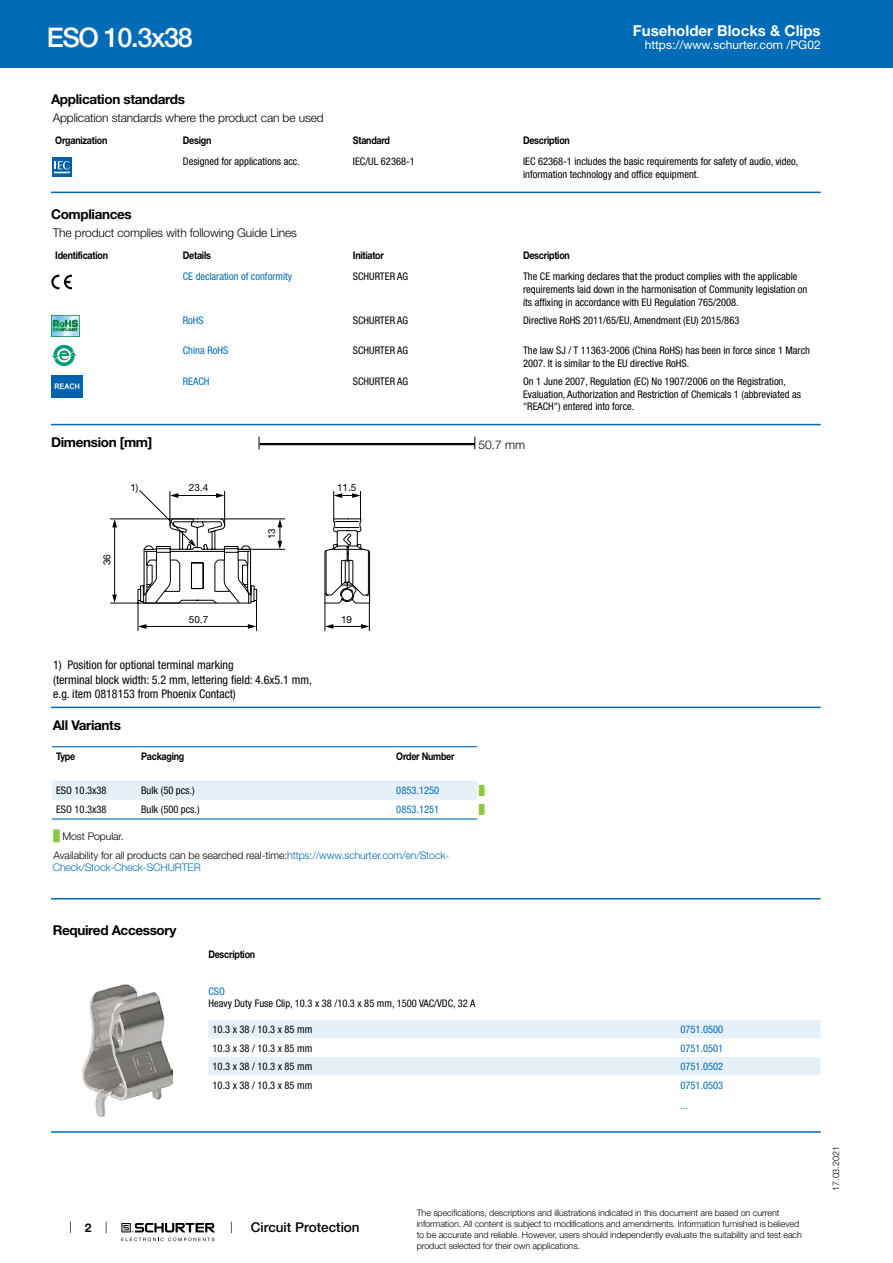
<style>
.page{position:relative;width:893px;height:1263px;background:#fff}
.page>*{position:absolute;margin:0;border:0;box-sizing:border-box;transform-origin:0 0}
.t1{font:500 27px "Helvetica Neue LT";letter-spacing:-.05em;color:#fff}
.t2{font:700 15px "Helvetica Neue LT";color:#fff}
.t3{font:700 13.5px "Helvetica Neue LT";letter-spacing:-.025em;color:#000}
.t4{font:500 13.5px "Helvetica Neue LT";color:#000}
.t5{font:condensed 12px/14.4px "Helvetica Neue LT";color:#000}
.t6{font:300 12px "Helvetica Neue LT";letter-spacing:-.01em;color:#000}
.t7{font:12px "Helvetica Neue LT";color:#fff}
.t8{font:700 12px "Helvetica Neue LT";color:#000}
.t9{font:condensed 10.5px/12.6px "Helvetica Neue LT";color:#000}
.t10{font:700 10.5px "Helvetica Neue LT";letter-spacing:-.025em;color:#000;scale:.85 1}
.t11{font:condensed 10.5px/19.6px "Helvetica Neue LT";color:#006bb6}
.t12{font:300 10.5px/18.5px "Helvetica Neue LT";letter-spacing:-.01em;color:#000}
.t13{font:300 10.5px "Helvetica Neue LT";letter-spacing:-.01em;color:#006bb6}
.t14{font:9.9px "Helvetica Neue LT";color:#000}
.t15{font:300 9px/10.8px "Helvetica Neue LT";letter-spacing:-.01em;color:#000}
.t16{font:9px "Arial Unicode MS";color:#8dc63f}
.s1{font-family:"Arial Unicode MS";font-weight:400;color:#8dc63f}
.s2{color:#006bb6}
</style>
<div class="page">
<svg style="left:70px;top:1221px;width:1px;height:12px"></svg>
<svg style="left:121px;top:1223px;width:94px;height:18px"></svg>
<div style="left:0;top:0;width:893px;height:68px;background:#006bb6"></div>
<svg style="left:52px;top:157px;width:20px;height:20px"></svg>
<div style="left:52px;top:157px;width:19px;height:19px;background:#0060a9"></div>
<svg style="left:54px;top:161px;width:16px;height:13px"></svg>
<hr style="left:51px;top:192px;width:770px;height:1px;background:#006bb6">
<svg style="left:51px;top:275px;width:21px;height:14px"></svg>
<img style="left:51px;top:315px;width:29px;height:21px">
<svg style="left:53px;top:345px;width:22px;height:21px"></svg>
<svg style="left:57px;top:348px;width:14px;height:14px"></svg>
<svg style="left:52px;top:351px;width:25px;height:9px"></svg>
<img style="left:51px;top:376px;width:32px;height:21px">
<hr style="left:51px;top:424px;width:770px;height:1px;background:#006bb6">
<svg style="left:259px;top:437px;width:1px;height:12px"></svg>
<hr style="left:260px;top:443px;width:215px;height:2px;background:#000">
<hr style="left:110px;top:603px;width:106px;height:1px;background:#000">
<hr style="left:110px;top:519px;width:84px;height:1px;background:#000">
<hr style="left:114px;top:523px;width:1px;height:75px;background:#000">
<svg style="left:112px;top:519px;width:5px;height:8px"></svg>
<svg style="left:112px;top:595px;width:5px;height:8px"></svg>
<svg style="left:137px;top:490px;width:233px;height:140px"></svg>
<hr style="left:51px;top:707px;width:770px;height:1px;background:#006bb6">
<svg style="left:52px;top:747px;width:425px;height:73px"></svg>
<hr style="left:52px;top:746px;width:85px;height:1px;background:#006bb6">
<hr style="left:137px;top:746px;width:255px;height:1px;background:#006bb6">
<hr style="left:392px;top:746px;width:85px;height:1px;background:#006bb6">
<hr style="left:52px;top:818px;width:85px;height:1px;background:#006bb6">
<hr style="left:137px;top:818px;width:255px;height:1px;background:#006bb6">
<hr style="left:392px;top:818px;width:85px;height:1px;background:#006bb6">
<hr style="left:51px;top:898px;width:770px;height:1px;background:#006bb6">
<img style="left:83px;top:985px;width:90px;height:131px">
<div style="left:208px;top:1020px;width:613px;height:18px;background:#e6f0f8"></div>
<div style="left:208px;top:1057px;width:613px;height:18px;background:#e6f0f8"></div>
<hr style="left:51px;top:1131px;width:770px;height:2px;background:#006bb6">
<h1 class="t1" style="left:47px;top:21px;width:148px">ESO 10.3x38</h1>
<h2 class="t2" style="left:633px;top:21px;width:189px">Fuseholder Blocks &amp; Clips</h2>
<p class="t7" style="left:645px;top:38px;width:178px">https://www.schurter.com /PG02</p>
<p class="t3" style="left:51px;top:91px;width:135px">Application standards</p>
<p class="t6" style="left:53px;top:110px;width:272px">Application standards where the product can be used</p>
<p class="t10" style="left:55px;top:134px;width:63px">Organization</p>
<p class="t10" style="left:183px;top:134px;width:35px">Design</p>
<p class="t10" style="left:353px;top:134px;width:45px">Standard</p>
<p class="t10" style="left:523px;top:134px;width:57px">Description</p>
<p class="t9" style="left:183px;top:155px;width:119px">Designed for applications acc.</p>
<p class="t9" style="left:353px;top:155px;width:63px">IEC/UL 62368-1</p>
<p class="t9" style="left:523px;top:155px;width:277px">IEC 62368-1 includes the basic requirements for safety of audio, video, information technology and office equipment.</p>
<p class="t3" style="left:51px;top:206px;width:82px">Compliances</p>
<p class="t6" style="left:53px;top:226px;width:246px">The product complies with following Guide Lines</p>
<p class="t10" style="left:55px;top:249px;width:64px">Identification</p>
<p class="t10" style="left:183px;top:249px;width:35px">Details</p>
<p class="t10" style="left:353px;top:249px;width:38px">Initiator</p>
<p class="t10" style="left:523px;top:249px;width:57px">Description</p>
<p class="t11" style="left:183px;top:267px;width:111px">CE declaration of conformity</p>
<p class="t9" style="left:353px;top:270px;width:57px">SCHURTER AG</p>
<p class="t9" style="left:523px;top:270px;width:286px">The CE marking declares that the product complies with the applicable requirements laid down in the harmonisation of Community legislation on its affixing in accordance with EU Regulation 765/2008.</p>
<p class="t11" style="left:183px;top:311px;width:22px">RoHS</p>
<p class="t9" style="left:353px;top:314px;width:57px">SCHURTER AG</p>
<p class="t9" style="left:523px;top:314px;width:218px">Directive RoHS 2011/65/EU, Amendment (EU) 2015/863</p>
<p class="t11" style="left:183px;top:340px;width:47px">China RoHS</p>
<p class="t9" style="left:353px;top:344px;width:57px">SCHURTER AG</p>
<p class="t9" style="left:523px;top:344px;width:289px">The law SJ / T 11363-2006 (China RoHS) has been in force since 1 March<br>2007. It is similar to the EU directive RoHS.</p>
<p class="t11" style="left:183px;top:371px;width:28px">REACH</p>
<p class="t9" style="left:353px;top:375px;width:57px">SCHURTER AG</p>
<p class="t9" style="left:523px;top:375px;width:279px">On 1 June 2007, Regulation (EC) No 1907/2006 on the Registration,<br>Evaluation, Authorization and Restriction of Chemicals 1 (abbreviated as "REACH") entered into force.</p>
<p class="t3" style="left:51px;top:434px;width:103px">Dimension [mm]</p>
<p class="t6" style="left:478px;top:438px;width:48px">50.7 mm</p>
<p class="t14" style="left:130px;top:482px;width:10px">1)</p>
<p class="t14" style="left:101px;top:565px;width:13px;rotate:-90deg">36</p>
<p class="t14" style="left:189px;top:482px;width:21px">23.4</p>
<p class="t14" style="left:337px;top:482px;width:21px">11.5</p>
<p class="t14" style="left:189px;top:613px;width:21px">50.7</p>
<p class="t14" style="left:266px;top:539px;width:13px;rotate:-90deg">13</p>
<p class="t14" style="left:341px;top:613px;width:13px">19</p>
<p class="t5" style="left:53px;top:658px;width:260px">1) Position for optional terminal marking<br>(terminal block width: 5.2 mm, lettering field: 4.6x5.1 mm, e.g. item 0818153 from Phoenix Contact)</p>
<p class="t3" style="left:53px;top:717px;width:70px">All Variants</p>
<p class="t10" style="left:56px;top:750px;width:24px">Type</p>
<p class="t10" style="left:141px;top:750px;width:52px">Packaging</p>
<p class="t10" style="left:396px;top:750px;width:70px">Order Number</p>
<p class="t9" style="left:56px;top:784px;width:52px">ESO 10.3x38</p>
<p class="t9" style="left:141px;top:784px;width:55px">Bulk (50 pcs.)</p>
<p class="t11" style="left:396px;top:780px;width:44px">0853.1250</p>
<p class="t16" style="left:479px;top:784px;width:7px">█</p>
<p class="t9" style="left:56px;top:803px;width:52px">ESO 10.3x38</p>
<p class="t9" style="left:141px;top:803px;width:60px">Bulk (500 pcs.)</p>
<p class="t11" style="left:396px;top:800px;width:44px">0853.1251</p>
<p class="t16" style="left:479px;top:803px;width:7px">█</p>
<p class="t12" style="left:54px;top:827px;width:397px"><span class="s1">█</span> Most Popular.<br>Availability for all products can be searched real-time:<span class="s2">https://www.schurter.com/en/Stock-</span></p>
<p class="t13" style="left:53px;top:861px;width:149px">Check/Stock-Check-SCHURTER</p>
<p class="t3" style="left:53px;top:922px;width:125px">Required Accessory</p>
<p class="t8" style="left:85px;top:1220px;width:8px">2</p>
<p class="t10" style="left:208px;top:948px;width:57px">Description</p>
<p class="t11" style="left:208px;top:981px;width:18px">CSO</p>
<p class="t9" style="left:208px;top:997px;width:268px">Heavy Duty Fuse Clip, 10.3 x 38 /10.3 x 85 mm, 1500 VAC/VDC, 32 A</p>
<p class="t9" style="left:213px;top:1023px;width:101px">10.3 x 38 / 10.3 x 85 mm</p>
<p class="t11" style="left:680px;top:1020px;width:44px">0751.0500</p>
<p class="t9" style="left:213px;top:1042px;width:101px">10.3 x 38 / 10.3 x 85 mm</p>
<p class="t11" style="left:680px;top:1038px;width:44px">0751.0501</p>
<p class="t9" style="left:213px;top:1060px;width:101px">10.3 x 38 / 10.3 x 85 mm</p>
<p class="t11" style="left:680px;top:1057px;width:44px">0751.0502</p>
<p class="t9" style="left:213px;top:1079px;width:101px">10.3 x 38 / 10.3 x 85 mm</p>
<p class="t11" style="left:680px;top:1075px;width:44px">0751.0503 ...</p>
<p class="t4" style="left:251px;top:1219px;width:110px">Circuit Protection</p>
<p class="t15" style="left:417px;top:1207px;width:387px">The specifications, descriptions and illustrations indicated in this document are based on current information. All content is subject to modifications and amendments. Information furnished is believed to be accurate and reliable. However, users should independently evaluate the suitability and test each product selected for their own applications.</p>
<p class="t15" style="left:830px;top:1191px;width:46px;rotate:-90deg">17.03.2021</p>
</div>
